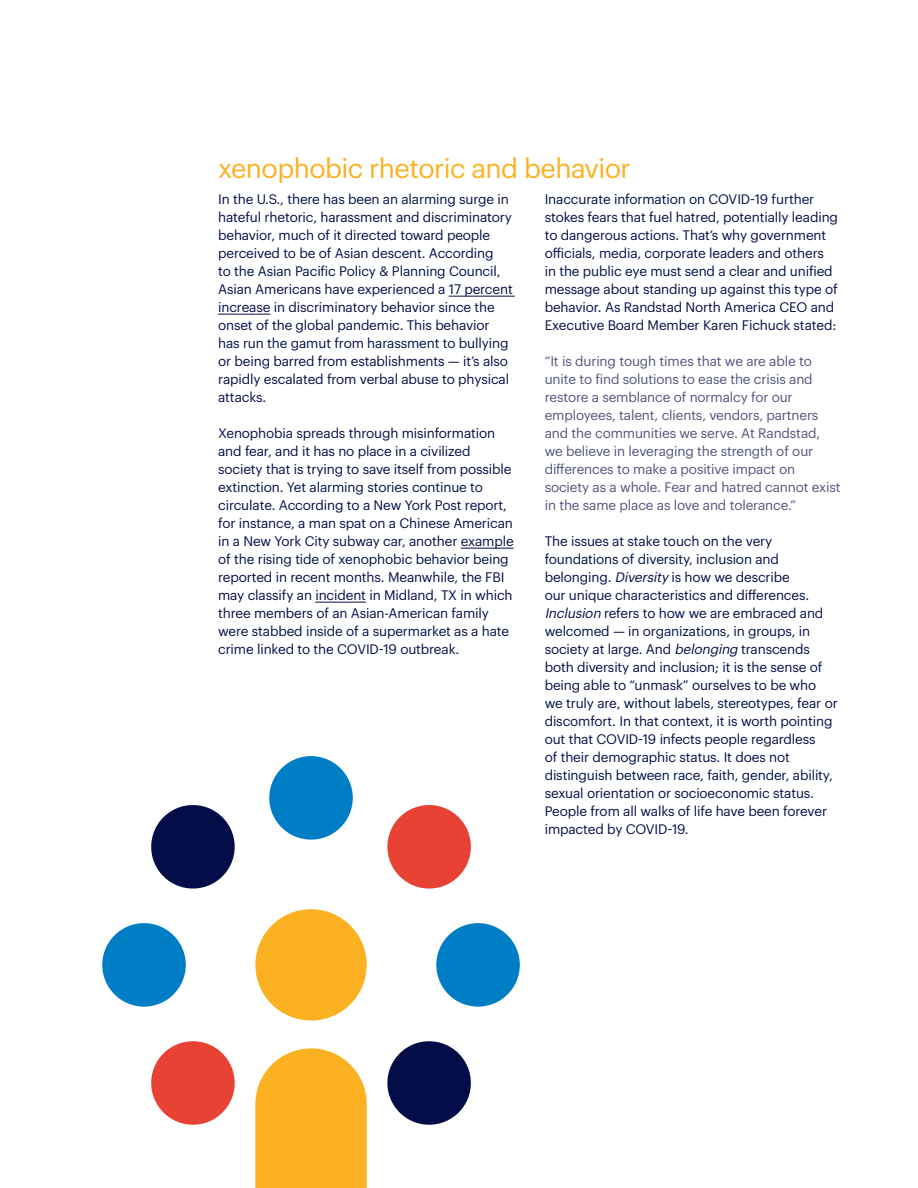
<style>
.page{position:relative;width:918px;height:1188px;background:#fff}
.page>*{position:absolute;margin:0;border:0;box-sizing:border-box;transform-origin:0 0}
.t1{font:27px "Graphik";letter-spacing:-.02em;color:#fbb121}
.t2{font:13.5px/18px "Graphik";letter-spacing:-.01em;color:#030e49}
.t3{font:13.5px/18px "Graphik";letter-spacing:-.01em;color:#51537e}
.s1{font-style:italic}
</style>
<div class="page">
<hr style="left:449px;top:296px;width:66px;height:1px;background:#030e49">
<hr style="left:218px;top:314px;width:52px;height:1px;background:#030e49">
<hr style="left:461px;top:548px;width:53px;height:1px;background:#030e49">
<hr style="left:315px;top:602px;width:51px;height:1px;background:#030e49">
<div style="left:255px;top:909px;width:112px;height:112px;background:#fbb121;border-radius:50%"></div>
<div style="left:102px;top:923px;width:84px;height:84px;background:#007ec5;border-radius:50%"></div>
<div style="left:436px;top:923px;width:84px;height:84px;background:#007ec5;border-radius:50%"></div>
<svg style="left:151px;top:1041px;width:84px;height:84px"></svg>
<svg style="left:387px;top:805px;width:84px;height:84px"></svg>
<svg style="left:151px;top:805px;width:84px;height:84px"></svg>
<svg style="left:387px;top:1041px;width:84px;height:84px"></svg>
<div style="left:269px;top:756px;width:84px;height:84px;background:#007ec5;border-radius:50%"></div>
<svg style="left:255px;top:1048px;width:112px;height:140px;background:#fbb835"></svg>
<p class="t1" style="left:218px;top:148px;width:414px">xenophobic rhetoric and behavior</p>
<p class="t2" style="left:218px;top:189px;width:296px">In the U.S., there has been an alarming surge in hateful rhetoric, harassment and discriminatory behavior, much of it directed toward people perceived to be of Asian descent. According<br>to the Asian Pacific Policy &amp; Planning Council, Asian Americans have experienced a 17 percent increase in discriminatory behavior since the onset of the global pandemic. This behavior has run the gamut from harassment to bullying or being barred from establishments — it’s also rapidly escalated from verbal abuse to physical attacks.</p>
<p class="t2" style="left:218px;top:423px;width:297px">Xenophobia spreads through misinformation and fear, and it has no place in a civilized society that is trying to save itself from possible extinction. Yet alarming stories continue to circulate. According to a New York Post report, for instance, a man spat on a Chinese American in a New York City subway car, another example of the rising tide of xenophobic behavior being reported in recent months. Meanwhile, the FBI may classify an incident in Midland, TX in which three members of an Asian-American family were stabbed inside of a supermarket as a hate crime linked to the COVID-19 outbreak.</p>
<p class="t2" style="left:545px;top:189px;width:295px">Inaccurate information on COVID-19 further stokes fears that fuel hatred, potentially leading to dangerous actions. That’s why government officials, media, corporate leaders and others in the public eye must send a clear and unified message about standing up against this type of behavior. As Randstad North America CEO and Executive Board Member Karen Fichuck stated:</p>
<p class="t3" style="left:545px;top:351px;width:297px">“It is during tough times that we are able to unite to find solutions to ease the crisis and restore a semblance of normalcy for our employees, talent, clients, vendors, partners and the communities we serve. At Randstad, we believe in leveraging the strength of our differences to make a positive impact on society as a whole. Fear and hatred cannot exist in the same place as love and tolerance.”</p>
<p class="t2" style="left:545px;top:531px;width:295px">The issues at stake touch on the very foundations of diversity, inclusion and belonging. <span class="s1">Diversity</span> is how we describe<br>our unique characteristics and differences.<br><span class="s1">Inclusion</span> refers to how we are embraced and welcomed — in organizations, in groups, in society at large. And <span class="s1">belonging</span> transcends both diversity and inclusion; it is the sense of being able to “unmask” ourselves to be who we truly are, without labels, stereotypes, fear or discomfort. In that context, it is worth pointing out that COVID-19 infects people regardless<br>of their demographic status. It does not distinguish between race, faith, gender, ability, sexual orientation or socioeconomic status.<br>People from all walks of life have been forever impacted by COVID-19.</p>
</div>
